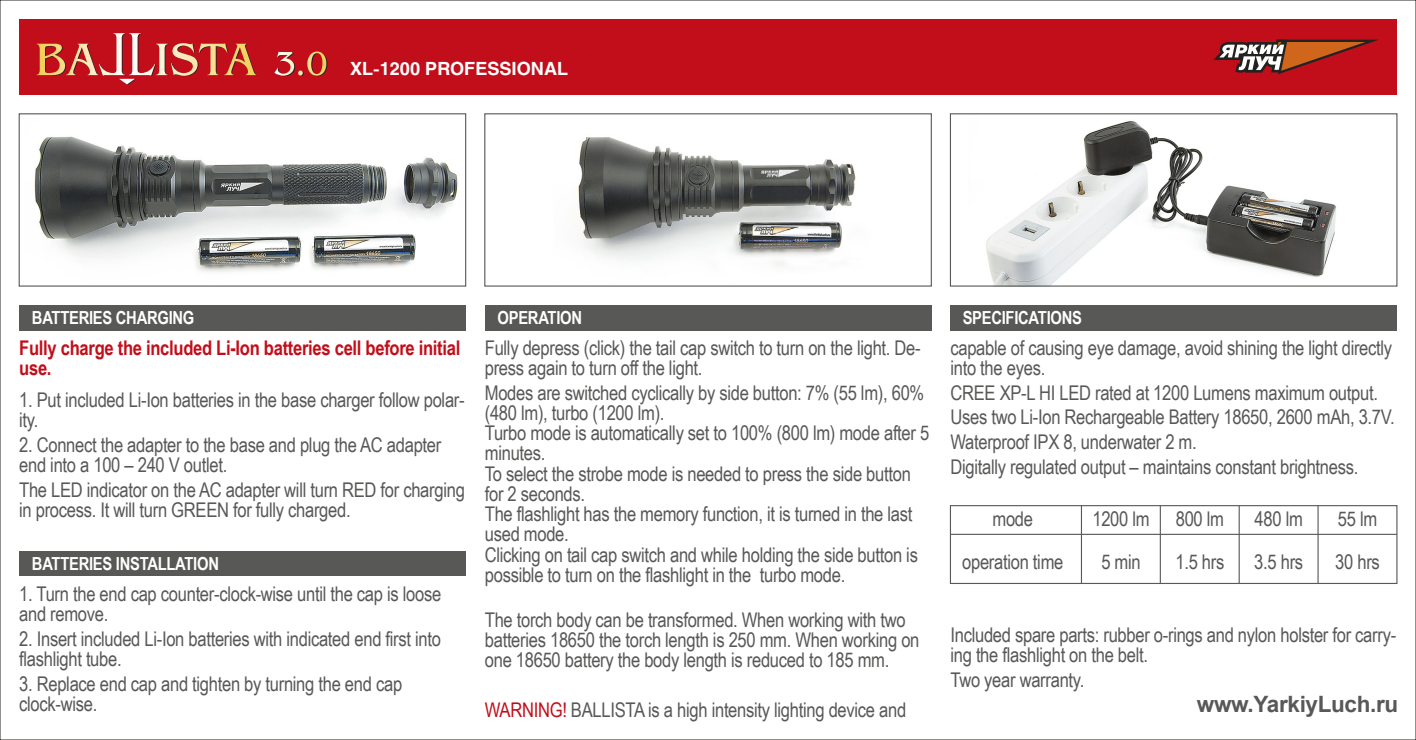
<style>
.page{position:relative;width:1416px;height:740px;background:#fff}
.page>*{position:absolute;margin:0;border:0;box-sizing:border-box;transform-origin:0 0}
.t1{font:700 22.5px "Arial";letter-spacing:-.015em;color:#585857}
.t2{font:20.25px/20.2px "Arial Narrow";letter-spacing:-.015em;color:#585857}
.t3{font:700 20.25px/20.2px "Arial Narrow";letter-spacing:-.015em;color:#c20e1a}
.t4{font:700 18px "Arial Narrow";letter-spacing:-.015em;color:#fff}
.t5{font:700 18px "Helios";color:#fff}
.s1{color:#c20e1a}
</style>
<div class="page">
<div style="left:950px;top:505px;width:447px;height:79px;border:1px solid #585857"></div>
<hr style="left:950px;top:534px;width:447px;height:1px;background:#585857">
<hr style="left:1081px;top:506px;width:1px;height:77px;background:#585857">
<hr style="left:1160px;top:506px;width:1px;height:77px;background:#585857">
<hr style="left:1239px;top:506px;width:1px;height:77px;background:#585857">
<hr style="left:1317px;top:506px;width:2px;height:77px;background:#585857">
<div style="left:19px;top:305px;width:447px;height:26px;background:#585857"></div>
<div style="left:485px;top:305px;width:446px;height:26px;background:#585857"></div>
<div style="left:950px;top:305px;width:447px;height:26px;background:#585857"></div>
<div style="left:19px;top:551px;width:447px;height:25px;background:#585857"></div>
<div style="left:19px;top:19px;width:1378px;height:76px;background:#c20e1a"></div>
<svg style="left:37px;top:33px;width:220px;height:52px"></svg>
<svg style="left:274px;top:52px;width:53px;height:24px"></svg>
<svg style="left:1213px;top:39px;width:166px;height:35px"></svg>
<img style="left:578px;top:137px;width:278px;height:129px">
<div style="left:484px;top:113px;width:448px;height:174px;border:1px solid #585857"></div>
<img style="left:986px;top:121px;width:350px;height:164px">
<div style="left:950px;top:113px;width:447px;height:174px;border:1px solid #585857"></div>
<img style="left:34px;top:136px;width:424px;height:137px">
<div style="left:19px;top:113px;width:447px;height:174px;border:1px solid #585857"></div>
<p class="t5" style="left:350px;top:58px;width:220px">XL-1200 PROFESSIONAL</p>
<p class="t4" style="left:32px;top:304px;width:164px">BATTERIES CHARGING</p>
<p class="t3" style="left:19px;top:336px;width:443px">Fully charge the included Li-Ion batteries cell before initial use.</p>
<p class="t2" style="left:19px;top:388px;width:447px">1. Put included Li-Ion batteries in the base charger follow polar&shy;ity.</p>
<p class="t2" style="left:19px;top:433px;width:424px">2. Connect the adapter to the base and plug the AC adapter end into a 100 – 240 V outlet.</p>
<p class="t2" style="left:19px;top:478px;width:447px">The LED indicator on the AC adapter will turn RED for charging in process. It will turn GREEN for fully charged.</p>
<p class="t4" style="left:32px;top:550px;width:189px">BATTERIES INSTALLATION</p>
<p class="t2" style="left:19px;top:583px;width:424px">1. Turn the end cap counter-clock-wise until the cap is loose and remove.</p>
<p class="t2" style="left:19px;top:628px;width:423px">2. Insert included Li-Ion batteries with indicated end first into flashlight tube.</p>
<p class="t2" style="left:19px;top:673px;width:385px">3. Replace end cap and tighten by turning the end cap clock-wise.</p>
<p class="t4" style="left:498px;top:304px;width:86px">OPERATION</p>
<p class="t4" style="left:963px;top:304px;width:121px">SPECIFICATIONS</p>
<p class="t2" style="left:950px;top:337px;width:443px">capable of causing eye damage, avoid shining the light directly into the eyes.</p>
<p class="t2" style="left:950px;top:379px;width:446px;line-height:24.8px">CREE XP-L HI LED rated at 1200 Lumens maximum output.<br>Uses two Li-Ion Rechargeable Battery 18650, 2600 mAh, 3.7V.<br>Waterproof IPX 8, underwater 2 m.<br>Digitally regulated output – maintains constant brightness.</p>
<p class="t2" style="left:485px;top:337px;width:437px">Fully depress (click) the tail cap switch to turn on the light. De&shy;press again to turn off the light.</p>
<p class="t2" style="left:485px;top:382px;width:446px">Modes are switched cyclically by side button: 7% (55 lm), 60% (480 lm), turbo (1200 lm).<br>Turbo mode is automatically set to 100% (800 lm) mode after 5 minutes.<br>To select the strobe mode is needed to press the side button for 2 seconds.<br>The flashlight has the memory function, it is turned in the last used mode.<br>Clicking on tail cap switch and while holding the side button is possible to turn on the flashlight in the turbo mode.</p>
<p class="t2" style="left:485px;top:609px;width:436px">The torch body can be transformed. When working with two batteries 18650 the torch length is 250 mm. When working on one 18650 battery the body length is reduced to 185 mm.</p>
<p class="t2" style="left:485px;top:699px;width:423px"><span class="s1">WARNING!</span> BALLISTA is a high intensity lighting device and</p>
<p class="t2" style="left:992px;top:508px;width:42px">mode</p>
<p class="t2" style="left:1092px;top:508px;width:59px">1200 lm</p>
<p class="t2" style="left:1176px;top:508px;width:50px">800 lm</p>
<p class="t2" style="left:1255px;top:508px;width:50px">480 lm</p>
<p class="t2" style="left:1338px;top:508px;width:41px">55 lm</p>
<p class="t2" style="left:1101px;top:551px;width:41px">5 min</p>
<p class="t2" style="left:1175px;top:551px;width:50px">1.5 hrs</p>
<p class="t2" style="left:1254px;top:551px;width:50px">3.5 hrs</p>
<p class="t2" style="left:1335px;top:551px;width:46px">30 hrs</p>
<p class="t2" style="left:962px;top:551px;width:103px">operation time</p>
<p class="t2" style="left:950px;top:623px;width:447px">Included spare parts: rubber o-rings and nylon holster for carry&shy;ing the flashlight on the belt.</p>
<p class="t2" style="left:950px;top:668px;width:135px">Two year warranty.</p>
<p class="t1" style="left:1197px;top:689px;width:203px">www.YarkiyLuch.ru</p>
</div>
